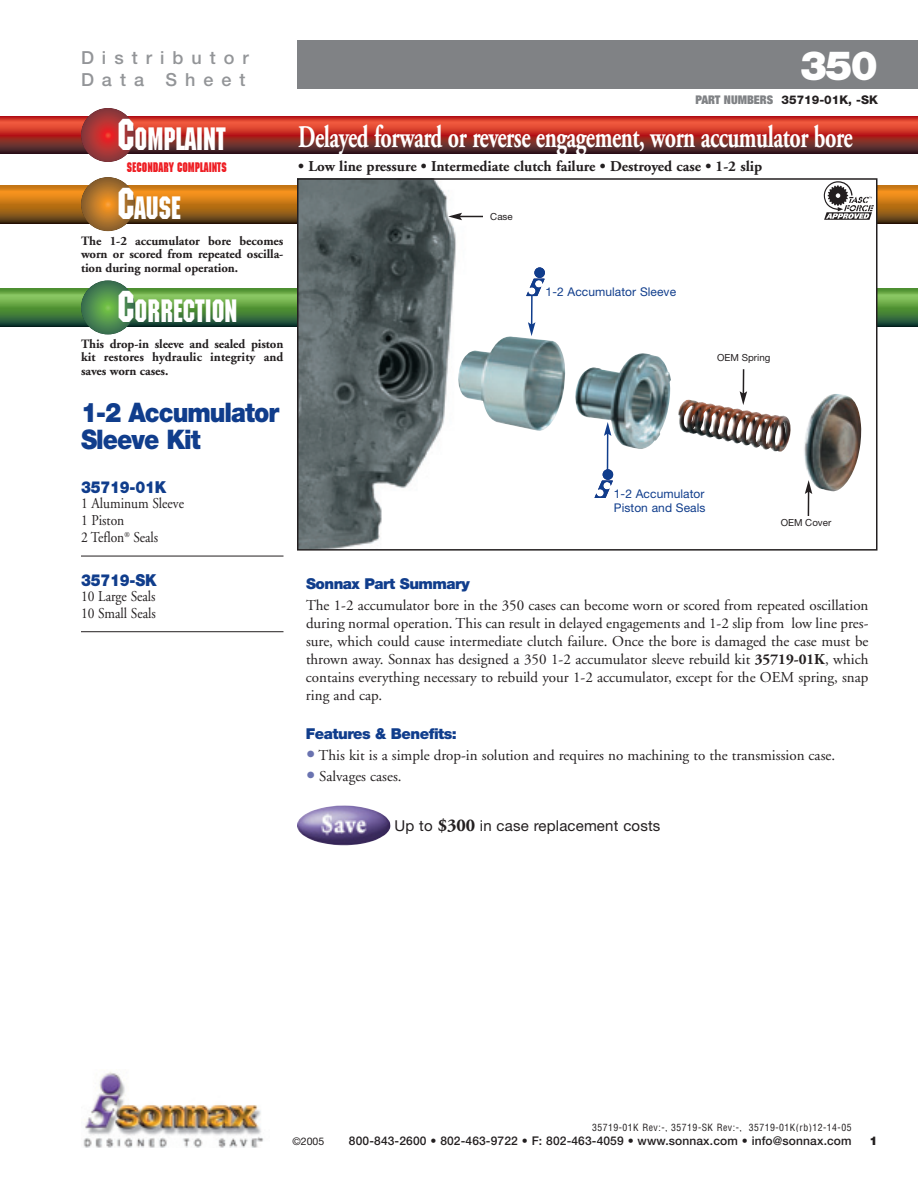
<style>
.page{position:relative;width:918px;height:1188px;background:#fff}
.page>*{position:absolute;margin:0;border:0;box-sizing:border-box;transform-origin:0 0}
.t1{font:900 40.5px "Helvetica Neue";color:#fff}
.t2{font:700 31.5px "Adobe Garamond";letter-spacing:-.02em;color:#fff;scale:.7 1}
.t3{font:31.5px "Machine";color:#fff;scale:.85 1}
.t4{font:900 27px/27.8px "Helvetica Neue";letter-spacing:-.04em;color:#103d8c;scale:.9 1}
.t5{font:500 18px/21.6px "Helvetica Neue";letter-spacing:.445em;color:#939598}
.t6{font:900 16.5px "Helvetica Neue";letter-spacing:-.015em;color:#103d8c;scale:.9 1}
.t7{font:15px/18px "Adobe Garamond";color:#231f20;text-align:justify}
.t8{font:700 15px "Adobe Garamond";color:#231f20}
.t9{font:15px/17.1px "Adobe Garamond";color:#231f20;scale:.9 1}
.t10{font:900 15px "Helvetica Neue";letter-spacing:-.035em;color:#103d8c}
.t11{font:15px "Helvetica Neue";letter-spacing:.01em;color:#231f20}
.t12{font:700 13.5px "Machine";color:#ee1d23;scale:.85 1}
.t13{font:700 12.75px/13.5px "Adobe Garamond";letter-spacing:-.005em;color:#231f20;text-align:justify}
.t14{font:500 12px "Helvetica Neue";letter-spacing:.01em;color:#231f20}
.t15{font:12px/13.5px "Helvetica Neue";letter-spacing:.005em;color:#103d8c}
.t16{font:800 12px "Helvetica Neue";color:#231f20}
.t17{font:900 12px "Helvetica Neue";color:#231f20}
.t18{font:10.5px "Helvetica Neue";color:#231f20}
.t19{font:condensed 9.75px "Helvetica";letter-spacing:.05em;color:#231f20}
.t20{font:9.75px "Helvetica Neue";color:#231f20}
.s1{font-weight:900;font-stretch:expanded;color:#808285}
.s2{font-size:43.5px}
.s3{font-weight:700}
.s4{font-size:24px;color:#6a73b0}
.s5{font-family:"Adobe Garamond";font-weight:700;font-size:18px}
</style>
<div class="page">
<hr style="left:81px;top:556px;width:203px;height:1px;background:#231f20">
<hr style="left:81px;top:631px;width:203px;height:1px;background:#231f20">
<svg style="left:0;top:289px;width:918px;height:37px;background:#528d41"></svg>
<svg style="left:81px;top:280px;width:54px;height:54px;background:#4c8a4f"></svg>
<svg style="left:0;top:185px;width:918px;height:38px;background:#b16c17"></svg>
<svg style="left:81px;top:177px;width:54px;height:54px;background:#ac712a"></svg>
<div style="left:297px;top:40px;width:581px;height:49px;background:#808285"></div>
<div style="left:878px;top:40px;width:40px;height:49px;background:#808285"></div>
<img style="left:83px;top:1071px;width:181px;height:77px">
<svg style="left:0;top:116px;width:918px;height:38px;background:#a13028"></svg>
<svg style="left:81px;top:108px;width:54px;height:54px;background:#a73435"></svg>
<img style="left:297px;top:806px;width:94px;height:39px">
<div style="left:298px;top:179px;width:579px;height:371px;background:#fff"></div>
<img style="left:300px;top:181px;width:162px;height:367px">
<div style="left:297px;top:178px;width:581px;height:373px;border:2px solid #231f20"></div>
<img style="left:458px;top:336px;width:404px;height:156px">
<svg style="left:604px;top:422px;width:7px;height:49px"></svg>
<svg style="left:740px;top:368px;width:7px;height:37px"></svg>
<svg style="left:805px;top:480px;width:7px;height:36px"></svg>
<svg style="left:526px;top:279px;width:19px;height:57px"></svg>
<div style="left:534px;top:267px;width:11px;height:11px;background:#103d8c;border-radius:50%"></div>
<svg style="left:595px;top:480px;width:19px;height:18px"></svg>
<div style="left:603px;top:469px;width:10px;height:11px;background:#103d8c;border-radius:50%"></div>
<svg style="left:824px;top:181px;width:50px;height:39px"></svg>
<svg style="left:448px;top:213px;width:35px;height:7px"></svg>
<p class="t5" style="left:81px;top:49px;width:169px">Distributor<br>Data Sheet</p>
<h1 class="t1" style="left:800px;top:51px;width:79px">350</h1>
<p class="t16" style="left:696px;top:96px;width:184px"><span class="s1">PART NUMBERS</span> 35719-01K, -SK</p>
<h2 class="t3" style="left:118px;top:121px;width:129px"><span class="s2">C</span>OMPLAINT</h2>
<h2 class="t2" style="left:298px;top:124px;width:793px">Delayed forward or reverse engagement, worn accumulator bore</h2>
<p class="t12" style="left:127px;top:159px;width:119px">SECONDARY COMPLAINTS</p>
<p class="t8" style="left:298px;top:160px;width:466px">• Low line pressure • Intermediate clutch failure • Destroyed case • 1-2 slip</p>
<h2 class="t3" style="left:118px;top:190px;width:76px"><span class="s2">C</span>AUSE</h2>
<p class="t13" style="left:81px;top:235px;width:204px">The 1-2 accumulator bore becomes worn or scored from repeated oscilla&shy;tion during normal operation.</p>
<h2 class="t3" style="left:118px;top:293px;width:142px"><span class="s2">C</span>ORRECTION</h2>
<p class="t13" style="left:81px;top:338px;width:204px">This drop-in sleeve and sealed piston kit restores hydraulic integrity and saves worn cases.</p>
<h3 class="t4" style="left:81px;top:400px;width:222px">1-2 Accumulator<br>Sleeve Kit</h3>
<p class="t6" style="left:81px;top:481px;width:96px">35719-01K</p>
<p class="t9" style="left:81px;top:496px;width:116px">1 Aluminum Sleeve<br>1 Piston<br>2 Teflon<sup>®</sup> Seals</p>
<p class="t6" style="left:81px;top:574px;width:86px">35719-SK</p>
<p class="t9" style="left:81px;top:589px;width:85px">10 Large Seals<br>10 Small Seals</p>
<p class="t20" style="left:490px;top:213px;width:24px">Case</p>
<p class="t15" style="left:546px;top:287px;width:132px">1-2 Accumulator Sleeve</p>
<p class="t20" style="left:717px;top:354px;width:55px">OEM Spring</p>
<p class="t15" style="left:614px;top:488px;width:93px">1-2 Accumulator<br>Piston and Seals</p>
<p class="t20" style="left:781px;top:519px;width:52px">OEM Cover</p>
<p class="t10" style="left:306px;top:579px;width:165px">Sonnax Part Summary</p>
<p class="t7" style="left:306px;top:598px;width:564px">The 1-2 accumulator bore in the 350 cases can become worn or scored from repeated oscillation during normal operation. This can result in delayed engagements and 1-2 slip from low line pres&shy;sure, which could cause intermediate clutch failure. Once the bore is damaged the case must be thrown away. Sonnax has designed a 350 1-2 accumulator sleeve rebuild kit <span class="s3">35719-01K</span>, which contains everything necessary to rebuild your 1-2 accumulator, except for the OEM spring, snap ring and cap.</p>
<p class="t10" style="left:306px;top:729px;width:152px">Features &amp; Benefits:</p>
<p class="t7" style="left:306px;top:748px;width:531px"><span class="s4">•</span> This kit is a simple drop-in solution and requires no machining to the transmission case.</p>
<p class="t7" style="left:306px;top:769px;width:97px"><span class="s4">•</span> Salvages cases.</p>
<p class="t11" style="left:394px;top:820px;width:267px">Up to <span class="s5">$300</span> in case replacement costs</p>
<p class="t19" style="left:592px;top:1123px;width:261px">35719-01K Rev:-, 35719-SK Rev:-, 35719-01K(rb)12-14-05</p>
<p class="t18" style="left:292px;top:1138px;width:33px">©2005</p>
<p class="t14" style="left:349px;top:1137px;width:504px">800-843-2600 • 802-463-9722 • F: 802-463-4059 • www.sonnax.com • info@sonnax.com</p>
<p class="t17" style="left:869px;top:1137px;width:10px">1</p>
</div>
